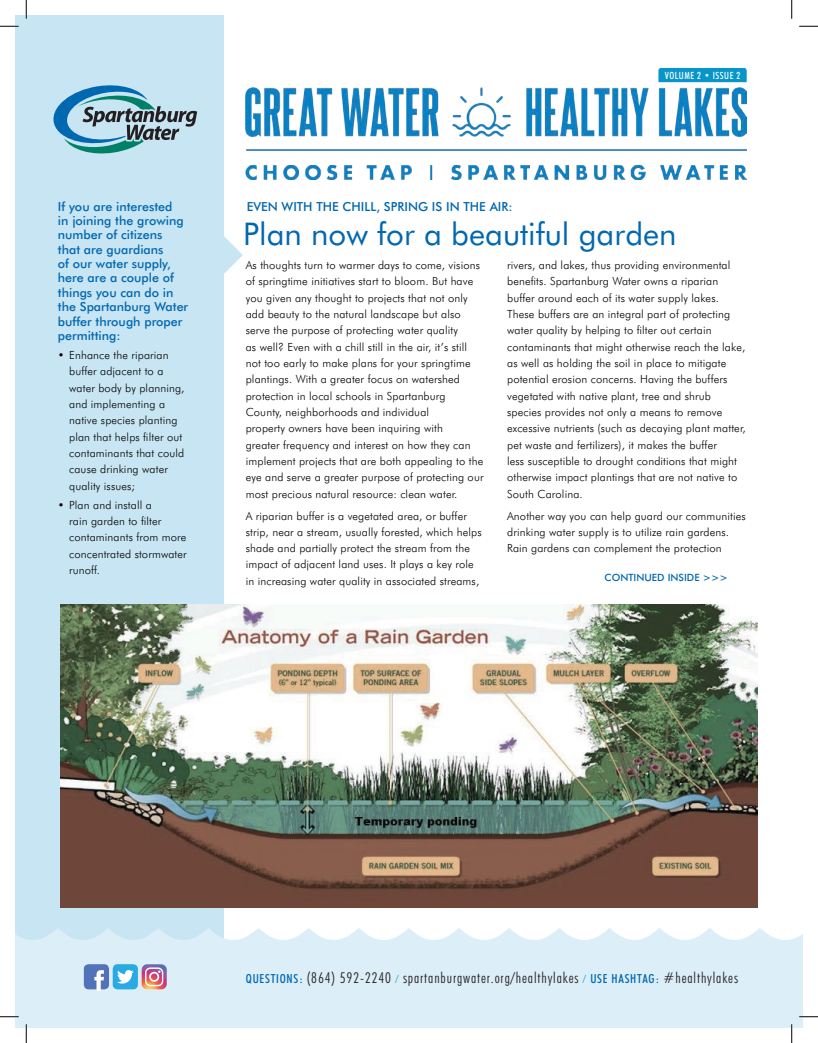
<style>
.page{position:relative;width:818px;height:1043px;background:#fff}
.page>*{position:absolute;margin:0;border:0;box-sizing:border-box;transform-origin:0 0}
.t1{font:31.25px "Futura BT";color:#0067b1}
.t2{font:300 condensed 15px "Futura BT";letter-spacing:.06em;color:#231f20}
.t3{font:500 12.5px/14.4px "Futura BT";color:#0067b1}
.t4{font:300 11.25px/16.2px "Futura BT";letter-spacing:.01em;color:#020304}
.t5{font:500 10px "Futura BT";color:#0067b1}
.t6{font:500 condensed 10px "Futura BT";letter-spacing:.05em;color:#fff}
.s1{font-weight:500;font-size:12.5px;color:#0067b1}
.s2{color:#222221}
.s3{font-size:10px;color:#0092c8}
</style>
<div class="page">
<svg style="left:223px;top:224px;width:20px;height:62px"></svg>
<div style="left:15px;top:15px;width:208px;height:969px;background:#c8e5f3"></div>
<svg style="left:15px;top:927px;width:787px;height:101px;background:#ddeef7"></svg>
<div style="left:84px;top:964px;width:25px;height:25px;background:#5373b8;border-radius:5px"></div>
<div style="left:113px;top:964px;width:25px;height:25px;background:#28aae2;border-radius:5px"></div>
<svg style="left:117px;top:970px;width:17px;height:13px"></svg>
<svg style="left:94px;top:970px;width:10px;height:20px"></svg>
<svg style="left:142px;top:964px;width:25px;height:25px"></svg>
<img style="left:246px;top:88px;width:500px;height:92px">
<svg style="left:53px;top:85px;width:144px;height:69px"></svg>
<svg style="left:658px;top:68px;width:88px;height:14px"></svg>
<img style="left:60px;top:604px;width:698px;height:303px">
<svg style="left:0;top:25px;width:19px;height:2px"></svg>
<svg style="left:799px;top:25px;width:19px;height:2px"></svg>
<svg style="left:0;top:1015px;width:19px;height:2px"></svg>
<svg style="left:799px;top:1015px;width:19px;height:2px"></svg>
<svg style="left:25px;top:0;width:2px;height:19px"></svg>
<svg style="left:25px;top:1024px;width:2px;height:18px"></svg>
<svg style="left:791px;top:0;width:1px;height:19px"></svg>
<svg style="left:790px;top:1024px;width:2px;height:18px"></svg>
<p class="t3" style="left:58px;top:199px;width:132px">If you are interested<br>in joining the growing number of citizens<br>that are guardians<br>of our water supply, here are a couple of things you can do in the Spartanburg Water buffer through proper permitting:</p>
<p class="t4" style="left:69px;top:347px;width:117px;text-indent:-11px">• Enhance the riparian buffer adjacent to a water body by planning, and implementing a native species planting plan that helps filter out contaminants that could cause drinking water quality issues;</p>
<p class="t4" style="left:69px;top:496px;width:119px;text-indent:-11px">• Plan and install a<br>rain garden to filter contaminants from more concentrated stormwater runoff.</p>
<p class="t6" style="left:664px;top:69px;width:77px">VOLUME 2 • ISSUE 2</p>
<p class="t3" style="left:247px;top:199px;width:267px">EVEN WITH THE CHILL, SPRING IS IN THE AIR:</p>
<p class="t1" style="left:243px;top:214px;width:435px">Plan now for a beautiful garden</p>
<p class="t4" style="left:246px;top:257px;width:239px">As thoughts turn to warmer days to come, visions of springtime initiatives start to bloom. But have you given any thought to projects that not only add beauty to the natural landscape but also serve the purpose of protecting water quality<br>as well? Even with a chill still in the air, it’s still not too early to make plans for your springtime plantings. With a greater focus on watershed protection in local schools in Spartanburg County, neighborhoods and individual<br>property owners have been inquiring with<br>greater frequency and interest on how they can implement projects that are both appealing to the eye and serve a greater purpose of protecting our most precious natural resource: clean water.</p>
<p class="t4" style="left:246px;top:507px;width:237px">A riparian buffer is a vegetated area, or buffer strip, near a stream, usually forested, which helps shade and partially protect the stream from the impact of adjacent land uses. It plays a key role in increasing water quality in associated streams,</p>
<p class="t4" style="left:507px;top:257px;width:240px">rivers, and lakes, thus providing environmental benefits. Spartanburg Water owns a riparian buffer around each of its water supply lakes.<br>These buffers are an integral part of protecting water quality by helping to filter out certain contaminants that might otherwise reach the lake, as well as holding the soil in place to mitigate potential erosion concerns. Having the buffers vegetated with native plant, tree and shrub species provides not only a means to remove excessive nutrients (such as decaying plant matter, pet waste and fertilizers), it makes the buffer<br>less susceptible to drought conditions that might otherwise impact plantings that are not native to South Carolina.</p>
<p class="t4" style="left:507px;top:507px;width:240px">Another way you can help guard our communities drinking water supply is to utilize rain gardens.<br>Rain gardens can complement the protection</p>
<p class="t5" style="left:604px;top:571px;width:124px">CONTINUED INSIDE &gt;&gt;&gt;</p>
<p class="t2" style="left:246px;top:968px;width:493px"><span class="s1">QUESTIONS:</span> <span class="s2">(864) 592-2240</span> <span class="s3">/</span> spartanburgwater.org/healthylakes <span class="s3">/</span> <span class="s1">USE HASHTAG:</span> #healthylakes</p>
</div>
